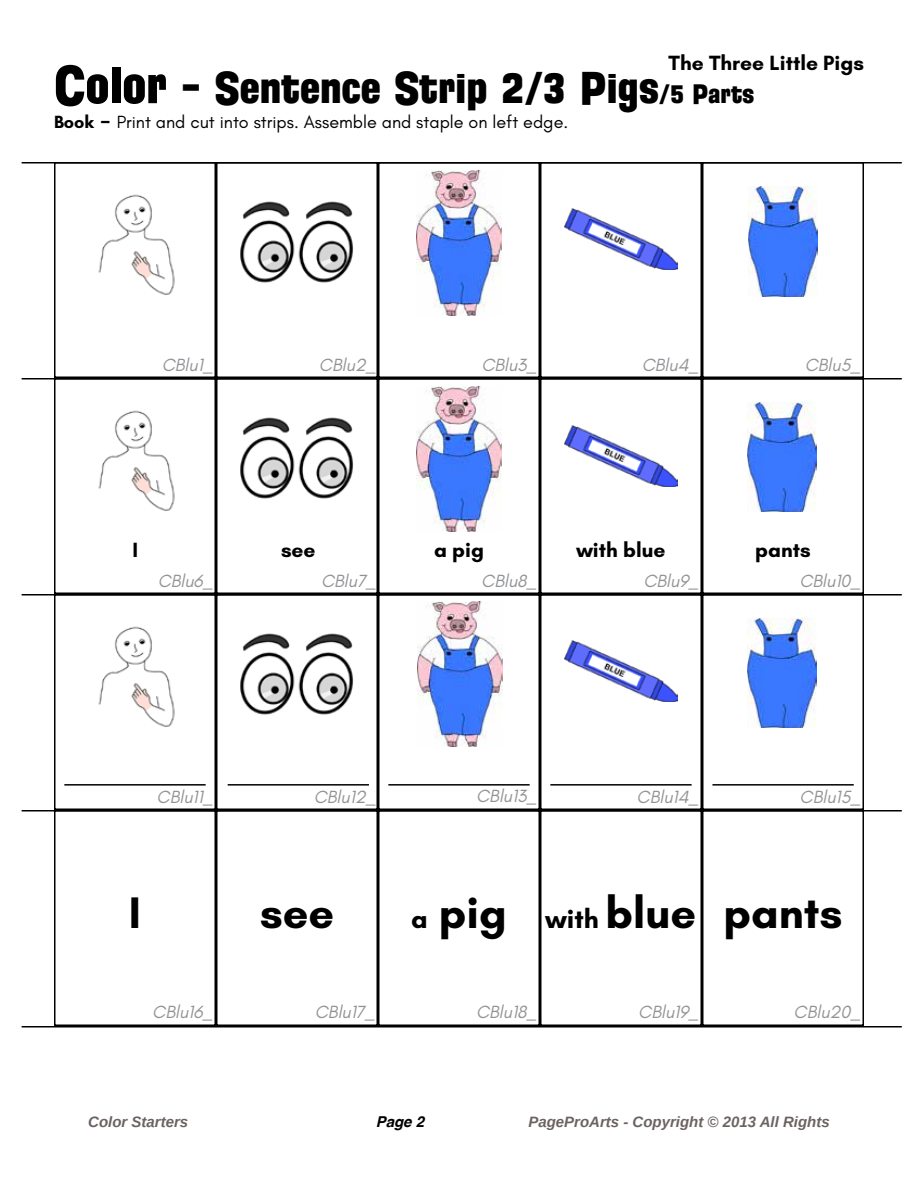
<style>
.page{position:relative;width:918px;height:1188px;background:#fff}
.page>*{position:absolute;margin:0;border:0;box-sizing:border-box;transform-origin:0 0}
.t1{font:45px "Florida Project Phase One";color:#000}
.t2{font:700 45px "Glacial Indifference";color:#000}
.t3{font:700 27px "Glacial Indifference";color:#000}
.t4{font:700 21px "Glacial Indifference";color:#000}
.t5{font:italic 18px "Glacial Indifference";color:#919396}
.t6{font:18px "Glacial Indifference";color:#000}
.t7{font:italic 700 15px "Liberation Sans";color:#6c6361}
.t8{font:italic 700 15px "Helvetica";color:#000}
.s1{font-size:54px}
.s2{font-size:27px}
.s3{font-weight:700}
.s4{font-weight:700;font-size:27px}
.s5{font-size:45px}
</style>
<div class="page">
<img style="left:748px;top:187px;width:70px;height:109px">
<img style="left:747px;top:402px;width:70px;height:110px">
<img style="left:747px;top:618px;width:70px;height:110px">
<img style="left:564px;top:425px;width:114px;height:61px">
<img style="left:564px;top:209px;width:114px;height:61px">
<img style="left:417px;top:171px;width:84px;height:145px">
<img style="left:417px;top:386px;width:84px;height:145px">
<img style="left:418px;top:602px;width:85px;height:145px">
<img style="left:564px;top:641px;width:114px;height:61px">
<div style="left:54px;top:378px;width:162px;height:216px;border:2px solid #000"></div>
<div style="left:54px;top:594px;width:162px;height:216px;border:2px solid #000"></div>
<div style="left:216px;top:162px;width:162px;height:216px;border:2px solid #000"></div>
<div style="left:378px;top:162px;width:162px;height:216px;border:2px solid #000"></div>
<div style="left:540px;top:162px;width:162px;height:216px;border:2px solid #000"></div>
<div style="left:702px;top:162px;width:162px;height:216px;border:2px solid #000"></div>
<div style="left:216px;top:594px;width:162px;height:216px;border:2px solid #000"></div>
<div style="left:378px;top:594px;width:162px;height:216px;border:2px solid #000"></div>
<div style="left:540px;top:594px;width:162px;height:216px;border:2px solid #000"></div>
<div style="left:702px;top:594px;width:162px;height:216px;border:2px solid #000"></div>
<div style="left:54px;top:162px;width:162px;height:216px;border:2px solid #000"></div>
<div style="left:216px;top:378px;width:162px;height:216px;border:2px solid #000"></div>
<div style="left:378px;top:378px;width:162px;height:216px;border:2px solid #000"></div>
<div style="left:540px;top:378px;width:162px;height:216px;border:2px solid #000"></div>
<div style="left:702px;top:378px;width:162px;height:216px;border:2px solid #000"></div>
<div style="left:54px;top:810px;width:162px;height:216px;border:2px solid #000"></div>
<div style="left:216px;top:810px;width:162px;height:216px;border:2px solid #000"></div>
<div style="left:378px;top:810px;width:162px;height:216px;border:2px solid #000"></div>
<div style="left:540px;top:810px;width:162px;height:216px;border:2px solid #000"></div>
<div style="left:702px;top:810px;width:162px;height:216px;border:2px solid #000"></div>
<img style="left:98px;top:194px;width:77px;height:101px">
<img style="left:240px;top:201px;width:114px;height:82px">
<hr style="left:22px;top:378px;width:880px;height:2px;background:#000">
<hr style="left:22px;top:594px;width:880px;height:2px;background:#000">
<hr style="left:22px;top:810px;width:880px;height:2px;background:#000">
<hr style="left:22px;top:162px;width:880px;height:2px;background:#000">
<hr style="left:22px;top:1026px;width:880px;height:2px;background:#000">
<img style="left:98px;top:410px;width:77px;height:101px">
<img style="left:240px;top:417px;width:114px;height:82px">
<img style="left:98px;top:626px;width:77px;height:101px">
<img style="left:240px;top:633px;width:114px;height:82px">
<hr style="left:64px;top:784px;width:142px;height:2px;background:#000">
<hr style="left:228px;top:784px;width:141px;height:2px;background:#000">
<hr style="left:388px;top:784px;width:142px;height:2px;background:#000">
<hr style="left:550px;top:784px;width:142px;height:2px;background:#000">
<hr style="left:712px;top:784px;width:142px;height:2px;background:#000">
<p class="t4" style="left:669px;top:50px;width:197px">The Three Little Pigs</p>
<h1 class="t1" style="left:54px;top:59px;width:702px"><span class="s1">Color</span> - Sentence Strip 2/3 Pigs<span class="s2">/5 Parts</span></h1>
<p class="t6" style="left:54px;top:112px;width:516px"><span class="s3">Book</span> <span class="s4">-</span> Print and cut into strips. Assemble and staple on left edge.</p>
<p class="t5" style="left:162px;top:355px;width:53px">CBlu1_</p>
<p class="t4" style="left:132px;top:537px;width:7px">I</p>
<p class="t5" style="left:158px;top:571px;width:57px">CBlu6_</p>
<p class="t5" style="left:319px;top:355px;width:59px">CBlu2_</p>
<p class="t5" style="left:481px;top:355px;width:57px">CBlu3_</p>
<p class="t5" style="left:642px;top:355px;width:59px">CBlu4_</p>
<p class="t5" style="left:805px;top:355px;width:58px">CBlu5_</p>
<p class="t4" style="left:281px;top:537px;width:36px">see</p>
<p class="t5" style="left:321px;top:571px;width:57px">CBlu7_</p>
<p class="t4" style="left:434px;top:537px;width:51px">a pig</p>
<p class="t5" style="left:481px;top:571px;width:57px">CBlu8_</p>
<p class="t4" style="left:577px;top:537px;width:90px">with blue</p>
<p class="t5" style="left:643px;top:571px;width:57px">CBlu9_</p>
<p class="t4" style="left:755px;top:537px;width:57px">pants</p>
<p class="t5" style="left:799px;top:571px;width:63px">CBlu10_</p>
<p class="t5" style="left:157px;top:787px;width:58px">CBlu11_</p>
<p class="t5" style="left:314px;top:787px;width:64px">CBlu12_</p>
<h1 class="t2" style="left:129px;top:885px;width:14px">I</h1>
<p class="t5" style="left:152px;top:1002px;width:62px">CBlu16_</p>
<h1 class="t2" style="left:260px;top:885px;width:76px">see</h1>
<p class="t5" style="left:315px;top:1002px;width:62px">CBlu17_</p>
<p class="t5" style="left:476px;top:786px;width:63px">CBlu13_</p>
<p class="t5" style="left:637px;top:787px;width:64px">CBlu14_</p>
<p class="t5" style="left:800px;top:787px;width:63px">CBlu15_</p>
<h1 class="t2" style="left:411px;top:885px;width:97px"><span class="s2">a</span> pig</h1>
<h2 class="t3" style="left:546px;top:903px;width:152px">with <span class="s5">blue</span></h2>
<p class="t5" style="left:476px;top:1002px;width:63px">CBlu18_</p>
<p class="t5" style="left:638px;top:1002px;width:62px">CBlu19_</p>
<h1 class="t2" style="left:724px;top:885px;width:120px">pants</h1>
<p class="t5" style="left:794px;top:1002px;width:69px">CBlu20_</p>
<p class="t7" style="left:88px;top:1112px;width:102px">Color Starters</p>
<p class="t8" style="left:376px;top:1109px;width:50px">Page 2</p>
<p class="t7" style="left:528px;top:1112px;width:303px">PageProArts - Copyright © 2013 All Rights</p>
</div>
